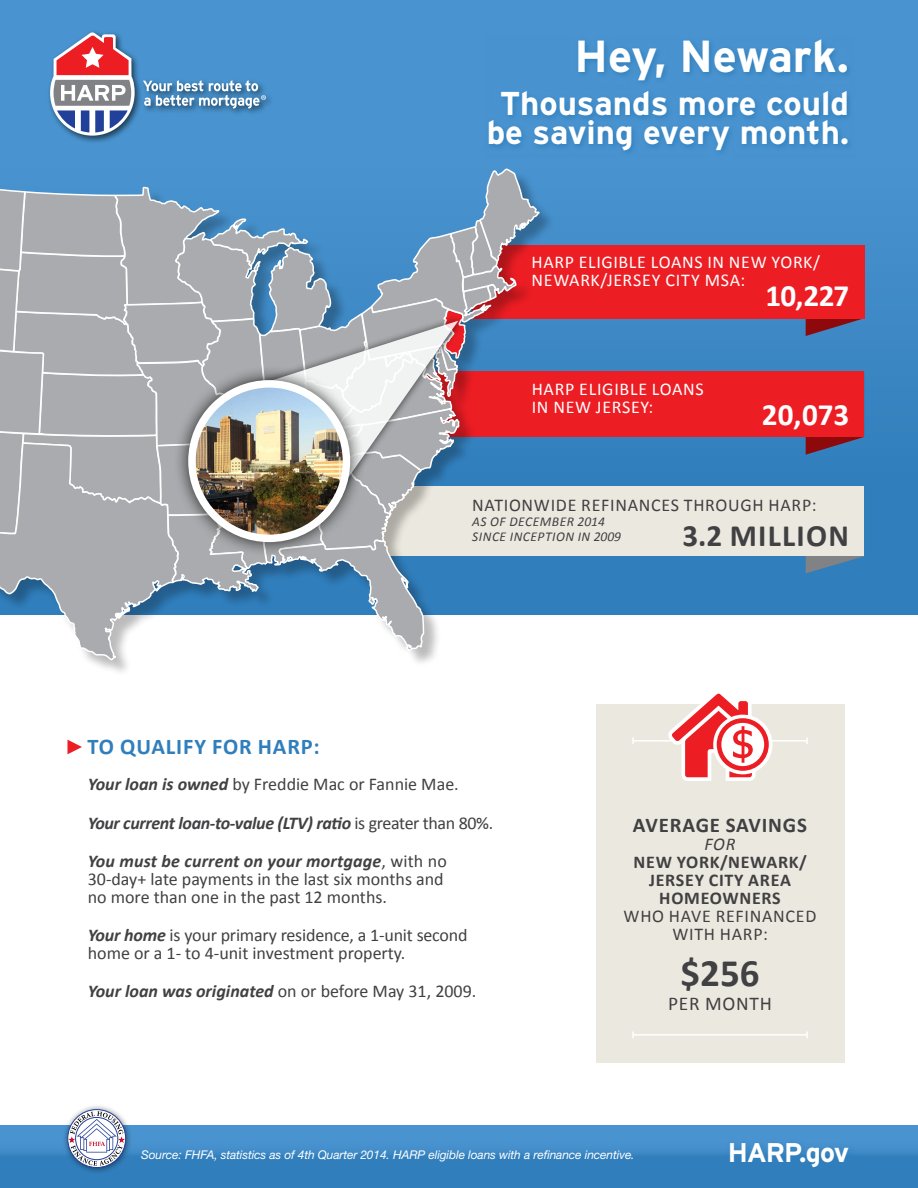
<style>
.page{position:relative;width:918px;height:1188px;background:#fff}
.page>*{position:absolute;margin:0;border:0;box-sizing:border-box;transform-origin:0 0}
.t1{font:700 44.85px "Interstate";color:#fff}
.t2{font:700 39px "Calibri";color:#414042}
.t3{font:700 33px/28.5px "Interstate";color:#fff;text-align:center}
.t4{font:700 31.05px "Calibri";letter-spacing:-.01em;color:#fff}
.t5{font:700 31.05px "Calibri";letter-spacing:.04em;color:#414042}
.t6{font:700 27px "Interstate";letter-spacing:-.045em;color:#fff}
.t7{font:700 22.5px "Calibri";letter-spacing:.04em;color:#307ebc}
.t8{font:700 21px "Calibri";letter-spacing:.04em;color:#414042}
.t9{font:19.5px "Calibri";letter-spacing:.04em;color:#414042}
.t10{font:italic 700 18px/38.2px "Calibri";color:#414042}
.t11{font:18px/18px "Calibri";color:#414042}
.t12{font:18px/18px "Calibri";letter-spacing:.04em;color:#fff}
.t13{font:18px/18px "Calibri";letter-spacing:.04em;color:#414042;text-align:center}
.t14{font:700 18px/18px "Calibri";letter-spacing:.04em;color:#414042;text-align:center}
.t15{font:italic 18px "Calibri";color:#414042}
.t16{font:italic 13.5px/15px "Calibri";letter-spacing:.04em;color:#414042}
.t17{font:italic 12px "Helvetica Neue";letter-spacing:-.01em;color:#fff}
.s1{font-weight:400;font-style:normal}
.s2{font-weight:700;font-style:italic}
</style>
<div class="page">
<div style="left:0;top:1126px;width:918px;height:62px;background:linear-gradient(to bottom,#4d97d3,#2978b6)"></div>
<div style="left:63px;top:1104px;width:70px;height:70px;background:#000;opacity:.52"></div>
<div style="left:68px;top:1109px;width:58px;height:59px;border:1px solid #233e99;border-radius:50%"></div>
<svg style="left:69px;top:1111px;width:55px;height:55px"></svg>
<div style="left:726px;top:1139px;width:129px;height:36px;background:#307ebc;opacity:.75"></div>
<div style="left:0;top:0;width:918px;height:615px;background:linear-gradient(to bottom,#5098d3,#2e7ab7)"></div>
<div style="left:485px;top:36px;width:370px;height:122px;background:linear-gradient(to right,#448fcc,#418dca)"></div>
<div style="left:47px;top:29px;width:227px;height:115px;background:#4994d0"></div>
<svg style="left:50px;top:32px;width:85px;height:104px"></svg>
<svg style="left:143px;top:80px;width:123px;height:29px"></svg>
<svg style="left:806px;top:556px;width:58px;height:17px"></svg>
<div style="left:357px;top:486px;width:507px;height:70px;background:#ebe9df"></div>
<svg style="left:806px;top:437px;width:58px;height:18px"></svg>
<div style="left:422px;top:372px;width:442px;height:65px;background:#ed1d24"></div>
<svg style="left:806px;top:318px;width:58px;height:18px"></svg>
<div style="left:472px;top:245px;width:392px;height:73px;background:#ed1d24"></div>
<div style="left:596px;top:704px;width:249px;height:359px;background:#ebe9df"></div>
<hr style="left:633px;top:740px;width:174px;height:2px;background:#fff">
<svg style="left:632px;top:737px;width:2px;height:7px"></svg>
<svg style="left:806px;top:737px;width:2px;height:7px"></svg>
<svg style="left:661px;top:693px;width:108px;height:88px"></svg>
<hr style="left:633px;top:1034px;width:174px;height:2px;background:#fff">
<svg style="left:632px;top:1031px;width:2px;height:7px"></svg>
<svg style="left:806px;top:1031px;width:2px;height:7px"></svg>
<svg style="left:67px;top:740px;width:15px;height:14px"></svg>
<div style="left:0;top:150px;width:556px;height:527px;background:#000;opacity:.27"></div>
<svg style="left:0;top:168px;width:541px;height:507px"></svg>
<div style="left:173px;top:365px;width:192px;height:192px;background:#000;opacity:.75"></div>
<img style="left:192px;top:384px;width:154px;height:154px;border-radius:77px">
<div style="left:188px;top:380px;width:162px;height:162px;border:8px solid #fff;border-radius:50%"></div>
<h1 class="t1" style="left:575px;top:31px;width:276px">Hey, Newark.</h1>
<h3 class="t3" style="left:487px;top:89px;width:364px">Thousands more could be saving every month.</h3>
<p class="t12" style="left:532px;top:253px;width:290px">HARP ELIGIBLE LOANS IN NEW YORK/<br>NEWARK/JERSEY CITY MSA:</p>
<h3 class="t4" style="left:765px;top:276px;width:85px">10,227</h3>
<p class="t12" style="left:532px;top:380px;width:174px">HARP ELIGIBLE LOANS<br>IN NEW JERSEY:</p>
<h3 class="t4" style="left:762px;top:394px;width:89px">20,073</h3>
<p class="t13" style="left:472px;top:496px;width:346px">NATIONWIDE REFINANCES THROUGH HARP:</p>
<p class="t16" style="left:472px;top:513px;width:150px">AS OF DECEMBER 2014<br>SINCE INCEPTION IN 2009</p>
<h3 class="t5" style="left:682px;top:516px;width:168px">3.2 MILLION</h3>
<p class="t7" style="left:88px;top:732px;width:234px">TO QUALIFY FOR HARP:</p>
<p class="t10" style="left:88px;top:765px;width:407px">Your loan is owned <span class="s1">by Freddie Mac or Fannie Mae.<br></span>Your current loan-to-value (LTV) ratio <span class="s1">is greater than 80%.<br></span>You must be current on your mortgage<span class="s1">, with no</span></p>
<p class="t11" style="left:88px;top:870px;width:357px">30-day+ late payments in the last six months and no more than one in the past 12 months.</p>
<p class="t11" style="left:88px;top:926px;width:381px"><span class="s2">Your home</span> is your primary residence, a 1-unit second home or a 1- to 4-unit investment property.</p>
<p class="t10" style="left:88px;top:972px;width:390px">Your loan was originated <span class="s1">on or before May 31, 2009.</span></p>
<p class="t8" style="left:633px;top:811px;width:176px">AVERAGE SAVINGS</p>
<p class="t15" style="left:704px;top:831px;width:33px">FOR</p>
<p class="t14" style="left:634px;top:853px;width:175px">NEW YORK/NEWARK/<br>JERSEY CITY AREA<br>HOMEOWNERS</p>
<p class="t13" style="left:624px;top:907px;width:194px">WHO HAVE REFINANCED<br>WITH HARP:</p>
<h2 class="t2" style="left:680px;top:949px;width:81px">$256</h2>
<p class="t9" style="left:668px;top:991px;width:105px">PER MONTH</p>
<p class="t17" style="left:141px;top:1147px;width:495px">Source: FHFA, statistics as of 4th Quarter 2014. HARP eligible loans with a refinance incentive.</p>
<h3 class="t6" style="left:728px;top:1138px;width:123px">HARP.gov</h3>
</div>
